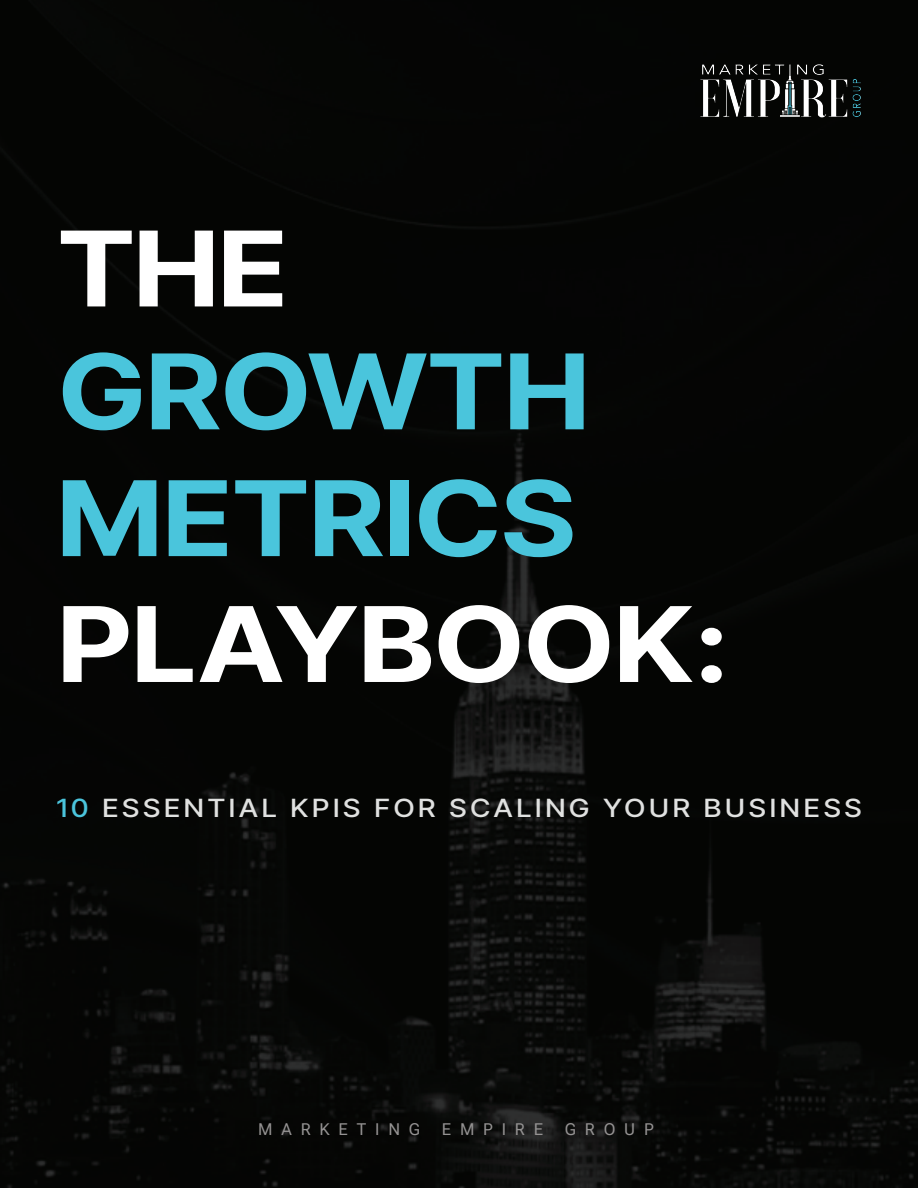
<style>
.page{position:relative;width:918px;height:1188px;background:#040504}
.page>*{position:absolute;margin:0;border:0;box-sizing:border-box;transform-origin:0 0}
.t1{font:700 118.5px/126.8px "Stage Grotesk";letter-spacing:.01em;color:#4ac5dc}
.t2{font:700 118.5px "Stage Grotesk";letter-spacing:.01em;color:#fff}
.t3{font:500 28.5px "Stage Grotesk";letter-spacing:.135em;color:#e0e1e0}
.t4{font:16.5px "Roboto Flex";letter-spacing:.535em;color:#959393}
.s1{color:#4bc4dc}
</style>
<div class="page">
<img style="left:696px;top:22px;width:168px;height:138px">
<h1 class="t2" style="left:59px;top:191px;width:230px">THE</h1>
<h1 class="t1" style="left:57px;top:322px;width:533px">GROWTH<br>METRICS</h1>
<h1 class="t2" style="left:58px;top:567px;width:673px">PLAYBOOK:</h1>
<p class="t3" style="left:57px;top:789px;width:807px"><span class="s1">10</span> ESSENTIAL KPIS FOR SCALING YOUR BUSINESS</p>
<p class="t4" style="left:258px;top:1115px;width:163px">MARKETING</p>
<p class="t4" style="left:442px;top:1115px;width:103px">EMPIRE</p>
<p class="t4" style="left:565px;top:1115px;width:91px">GROUP</p>
</div>
